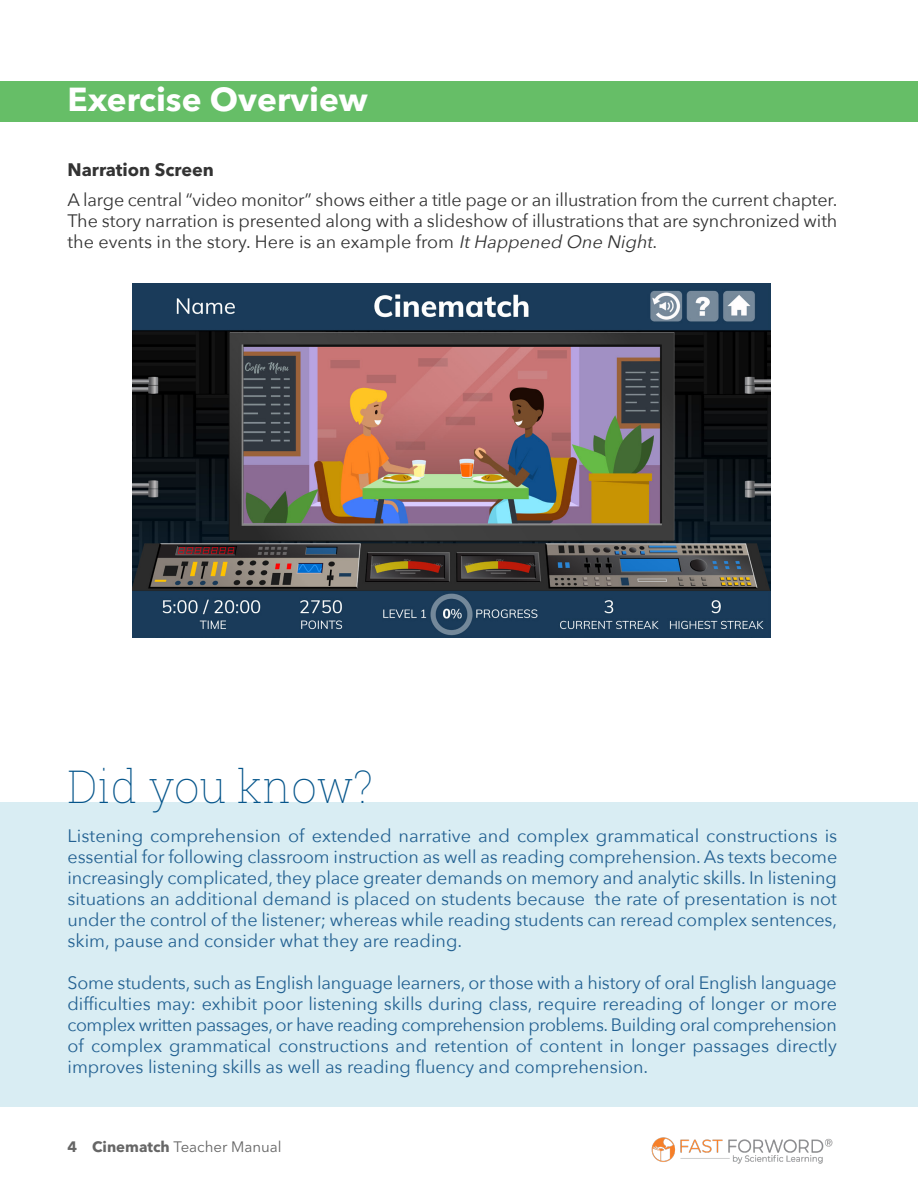
<style>
.page{position:relative;width:918px;height:1188px;background:#fff}
.page>*{position:absolute;margin:0;border:0;box-sizing:border-box;transform-origin:0 0}
.edited{font:100 45px "Roboto Slab";color:#05558b}
.t1{font:700 33px "Avenir Next LT Pro";color:#fff}
.edited-2{font:18px/21px "Avenir Next";color:#236192;text-align:justify}
.edited-3{font:18px/21px "Avenir Next";color:#333;text-align:justify}
.edited-4{font:700 18px "Avenir Next LT Pro";color:#333}
.t2{font:15px "Avenir Next LT Pro";color:#666}
.s1{font-style:italic}
.s2{font-weight:700}
</style>
<div class="page">
<div style="left:0;top:802px;width:918px;height:305px;background:#d9edf3"></div>
<img style="left:132px;top:284px;width:639px;height:353px">
<img style="left:651px;top:1137px;width:182px;height:27px">
<div style="left:0;top:81px;width:918px;height:41px;background:#66be67"></div>
<h2 class="t1" style="left:68px;top:80px;width:302px">Exercise Overview</h2>
<p class="edited-4" style="left:68px;top:158px;width:148px">Narration Screen</p>
<p class="edited-3" style="left:68px;top:188px;width:772px">A large central “video monitor” shows either a title page or an illustration from the current chapter.<br>The story narration is presented along with a slideshow of illustrations that are synchronized with the events in the story. Here is an example from <span class="s1">ItHappened OneNight</span>.</p>
<p class="edited" style="left:68px;top:756px;width:308px">Did you know?</p>
<p class="edited-2" style="left:68px;top:824px;width:771px">Listening comprehension of extended narrative and complex grammatical constructions is essential for following classroom instruction as well as reading comprehension. As texts become increasingly complicated, they place greater demands on memory and analytic skills. In listening situations an additional demand is placed on students because the rate of presentation is not under the control of the listener; whereas while reading students can reread complex sentences, skim, pause and consider what they are reading.</p>
<p class="edited-2" style="left:68px;top:971px;width:771px">Some students, such as English language learners, or those with a history of oral English language difficulties may: exhibit poor listening skills during class, require rereading of longer or more complex written passages, or have reading comprehension problems. Building oral comprehension of complex grammatical constructions and retention of content in longer passages directly improves listening skills as well as reading fluency and comprehension.</p>
<p class="t2" style="left:68px;top:1138px;width:216px"><span class="s2">4 Cinematch</span> Teacher Manual</p>
</div>
